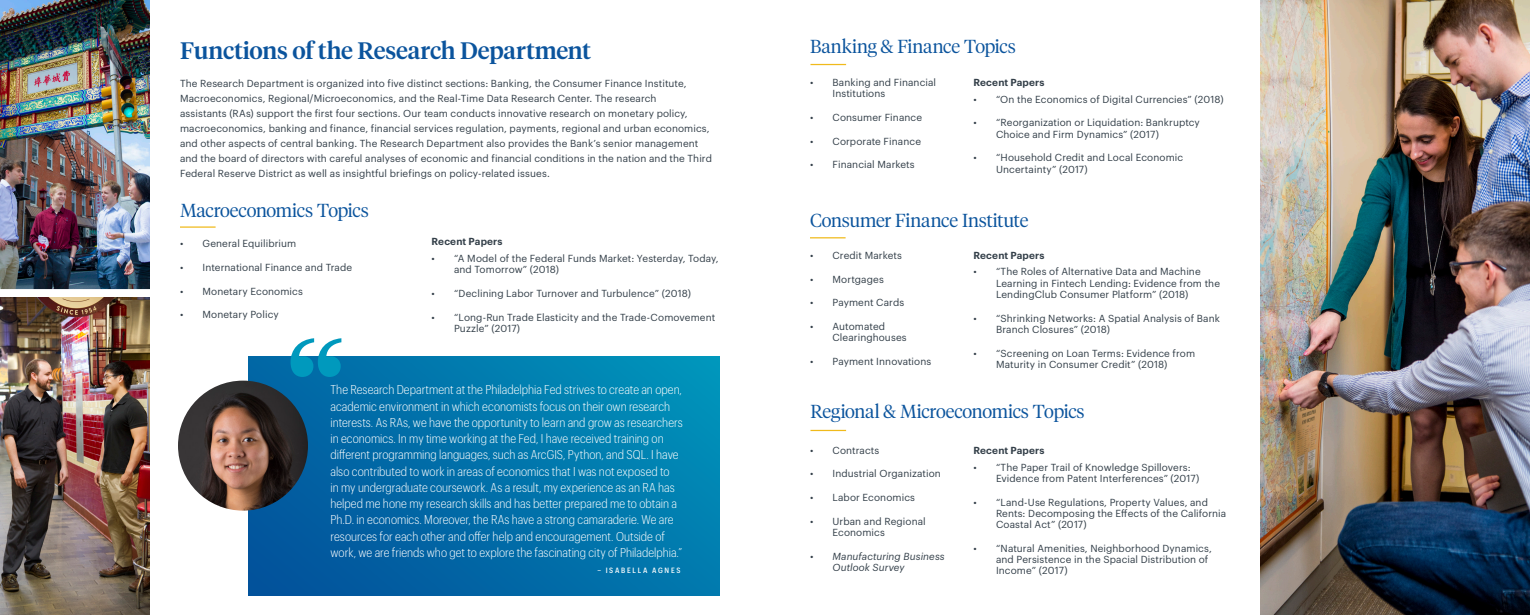
<style>
.page{position:relative;width:1530px;height:615px;background:#fff}
.page>*{position:absolute;margin:0;border:0;box-sizing:border-box;transform-origin:0 0}
._2023_-_header{font:500 23.75px "Tiempos Headline";letter-spacing:-.01em;color:#0b549d}
._2023_-_header-2{font:300 18.75px "Tiempos Headline";letter-spacing:-.01em;color:#0b549d}
.t1{font:300 12.5px/16.2px "Graphik Compact LC";color:#fff}
._2023-_body{font:10px/11.2px "Graphik";letter-spacing:.01em;color:#323e48}
._2023_-_recent_papers{font:600 10px "Graphik";letter-spacing:.015em;color:#323e48}
.t2{font:italic 10px/11.2px "Graphik";letter-spacing:.005em;color:#323e48}
.Quote_Author{font:500 7.5px "Graphik Compact LC";letter-spacing:.23em;color:#fff}
</style>
<div class="page">
<div style="left:249px;top:356px;width:471px;height:239px;background:linear-gradient(to right,#02599e,#0089b5)"></div>
<svg style="left:291px;top:338px;width:50px;height:39px"></svg>
<img style="left:0;top:0;width:150px;height:289px">
<img style="left:0;top:297px;width:150px;height:318px">
<img style="left:1260px;top:0;width:270px;height:615px">
<img style="left:178px;top:381px;width:130px;height:130px;border-radius:65px">
<hr style="left:180px;top:226px;width:36px;height:2px;background:#f0ba1b">
<hr style="left:811px;top:64px;width:35px;height:1px;background:#f0ba1b">
<hr style="left:810px;top:237px;width:36px;height:1px;background:#f0ba1b">
<hr style="left:811px;top:430px;width:35px;height:1px;background:#f0ba1b">
<p class="_2023_-_header" style="left:180px;top:34px;width:412px">Functions of the Research Department</p>
<p class="_2023-_body" style="left:180px;top:75px;width:533px;line-height:15px">The Research Department is organized into five distinct sections: Banking, the Consumer Finance Institute, Macroeconomics, Regional/Microeconomics, and the Real-Time Data Research Center. The research<br>assistants (RAs) support the first four sections. Our team conducts innovative research on monetary policy, macroeconomics, banking and finance, financial services regulation, payments, regional and urban economics, and other aspects of central banking. The Research Department also provides the Bank’s senior management and the board of directors with careful analyses of economic and financial conditions in the nation and the Third Federal Reserve District as well as insightful briefings on policy-related issues.</p>
<p class="_2023_-_header-2" style="left:180px;top:197px;width:190px">Macroeconomics Topics</p>
<p class="_2023-_body" style="left:180px;top:237px;width:118px">• General Equilibrium</p>
<p class="_2023-_body" style="left:180px;top:261px;width:174px">• International Finance and Trade</p>
<p class="_2023-_body" style="left:180px;top:285px;width:124px">• Monetary Economics</p>
<p class="_2023-_body" style="left:180px;top:308px;width:100px">• Monetary Policy</p>
<p class="_2023_-_recent_papers" style="left:432px;top:234px;width:73px">Recent Papers</p>
<p class="_2023-_body" style="left:454px;top:252px;width:266px;text-indent:-22px">• “A Model of the Federal Funds Market: Yesterday, Today, and Tomorrow” (2018)</p>
<p class="_2023-_body" style="left:432px;top:287px;width:261px">• “Declining Labor Turnover and Turbulence” (2018)</p>
<p class="_2023-_body" style="left:454px;top:311px;width:263px;text-indent:-22px">• “Long-Run Trade Elasticity and the Trade-Comovement<br>Puzzle” (2017)</p>
<p class="t1" style="left:330px;top:381px;width:354px">The Research Department at the Philadelphia Fed strives to create an open, academic environment in which economists focus on their own research interests. As RAs, we have the opportunity to learn and grow as researchers in economics. In my time working at the Fed, I have received training on different programming languages, such as ArcGIS, Python, and SQL. I have also contributed to work in areas of economics that I was not exposed to<br>in my undergraduate coursework. As a result, my experience as an RA has helped me hone my research skills and has better prepared me to obtain a Ph.D. in economics. Moreover, the RAs have a strong camaraderie. We are resources for each other and offer help and encouragement. Outside of work, we are friends who get to explore the fascinating city of Philadelphia.”</p>
<p class="Quote_Author" style="left:598px;top:565px;width:85px">– ISABELLA AGNES</p>
<p class="_2023_-_header-2" style="left:810px;top:34px;width:207px">Banking &amp; Finance Topics</p>
<p class="_2023-_body" style="left:832px;top:76px;width:105px;text-indent:-22px">• Banking and Financial<br>Institutions</p>
<p class="_2023-_body" style="left:810px;top:111px;width:114px">• Consumer Finance</p>
<p class="_2023-_body" style="left:810px;top:135px;width:113px">• Corporate Finance</p>
<p class="_2023-_body" style="left:810px;top:158px;width:106px">• Financial Markets</p>
<p class="_2023_-_recent_papers" style="left:973px;top:75px;width:73px">Recent Papers</p>
<p class="_2023-_body" style="left:973px;top:93px;width:252px">• “On the Economics of Digital Currencies” (2018)</p>
<p class="_2023-_body" style="left:996px;top:116px;width:205px;text-indent:-22px">• “Reorganization or Liquidation: Bankruptcy<br>Choice and Firm Dynamics” (2017)</p>
<p class="_2023-_body" style="left:996px;top:151px;width:189px;text-indent:-22px">• “Household Credit and Local Economic<br>Uncertainty” (2017)</p>
<p class="_2023_-_header-2" style="left:810px;top:208px;width:220px">Consumer Finance Institute</p>
<p class="_2023-_body" style="left:810px;top:249px;width:93px">• Credit Markets</p>
<p class="_2023-_body" style="left:810px;top:272px;width:75px">• Mortgages</p>
<p class="_2023-_body" style="left:810px;top:296px;width:96px">• Payment Cards</p>
<p class="_2023-_body" style="left:832px;top:320px;width:76px;text-indent:-22px">• Automated<br>Clearinghouses</p>
<p class="_2023-_body" style="left:810px;top:355px;width:123px">• Payment Innovations</p>
<p class="_2023_-_recent_papers" style="left:973px;top:247px;width:73px">Recent Papers</p>
<p class="_2023-_body" style="left:996px;top:265px;width:226px;text-indent:-22px">• “The Roles of Alternative Data and Machine<br>Learning in Fintech Lending: Evidence from the<br>LendingClub Consumer Platform” (2018)</p>
<p class="_2023-_body" style="left:996px;top:312px;width:225px;text-indent:-22px">• “Shrinking Networks: A Spatial Analysis of Bank<br>Branch Closures” (2018)</p>
<p class="_2023-_body" style="left:973px;top:347px;width:223px;text-align:center">• “Screening on Loan Terms: Evidence from<br>Maturity in Consumer Credit” (2018)</p>
<p class="_2023_-_header-2" style="left:811px;top:399px;width:276px">Regional &amp; Microeconomics Topics</p>
<p class="_2023-_body" style="left:810px;top:444px;width:71px">• Contracts</p>
<p class="_2023-_body" style="left:810px;top:467px;width:132px">• Industrial Organization</p>
<p class="_2023-_body" style="left:810px;top:491px;width:107px">• Labor Economics</p>
<p class="_2023-_body" style="left:832px;top:515px;width:95px;text-indent:-22px">• Urban and Regional<br>Economics</p>
<p class="t2" style="left:832px;top:550px;width:114px;text-indent:-22px">• Manufacturing Business<br>Outlook Survey</p>
<p class="_2023_-_recent_papers" style="left:973px;top:442px;width:73px">Recent Papers</p>
<p class="_2023-_body" style="left:996px;top:460px;width:205px;text-indent:-22px">• “The Paper Trail of Knowledge Spillovers:<br>Evidence from Patent Interferences” (2017)</p>
<p class="_2023-_body" style="left:996px;top:495px;width:232px;text-indent:-22px">• “Land-Use Regulations, Property Values, and<br>Rents: Decomposing the Effects of the California<br>Coastal Act” (2017)</p>
<p class="_2023-_body" style="left:996px;top:542px;width:217px;text-indent:-22px">• “Natural Amenities, Neighborhood Dynamics, and Persistence in the Spacial Distribution of<br>Income” (2017)</p>
</div>
